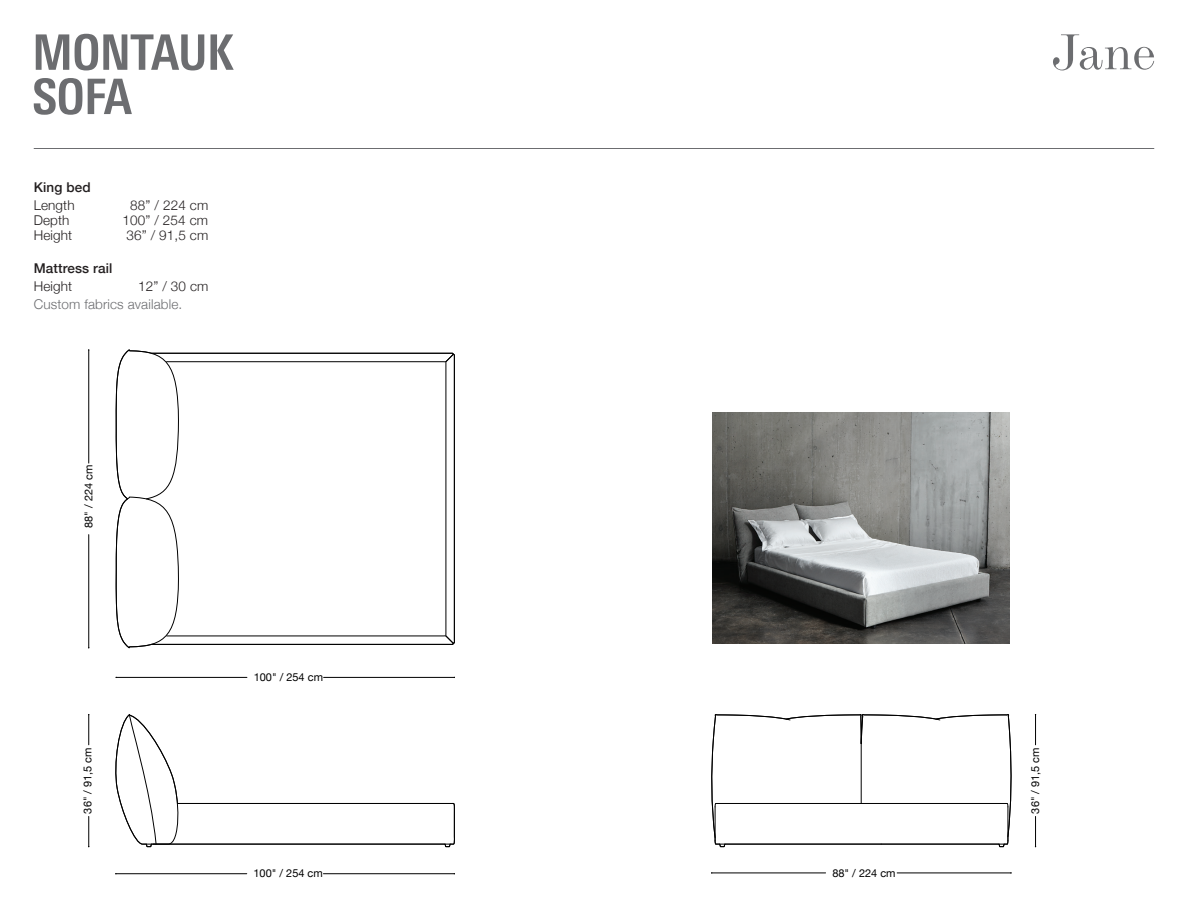
<style>
.page{position:relative;width:1188px;height:918px;background:#fff}
.page>*{position:absolute;margin:0;border:0;box-sizing:border-box;transform-origin:0 0}
.t1{font:expanded 51.45px "Modern MT Pro";color:#6c6d70}
.t2{font:300 13.5px "Helvetica Neue";letter-spacing:.01em;color:#231f20}
.t3{font:300 13.5px "Helvetica Neue";letter-spacing:.01em;color:#6c6d70}
.t4{font:500 13.5px "Helvetica Neue";letter-spacing:.01em;color:#231f20}
.t5{font:10.95px "Helvetica Neue";color:#000}
</style>
<div class="page">
<svg style="left:34px;top:78px;width:98px;height:37px"></svg>
<svg style="left:36px;top:34px;width:198px;height:36px"></svg>
<hr style="left:34px;top:148px;width:1120px;height:1px;background:#6c6d70">
<hr style="left:88px;top:535px;width:1px;height:113px;background:#000">
<hr style="left:88px;top:350px;width:1px;height:113px;background:#000">
<hr style="left:88px;top:816px;width:1px;height:31px;background:#000">
<hr style="left:88px;top:715px;width:1px;height:30px;background:#000">
<svg style="left:115px;top:349px;width:340px;height:299px"></svg>
<hr style="left:116px;top:873px;width:131px;height:1px;background:#000">
<hr style="left:323px;top:873px;width:131px;height:1px;background:#000">
<hr style="left:116px;top:677px;width:131px;height:1px;background:#000">
<hr style="left:324px;top:677px;width:130px;height:1px;background:#000">
<svg style="left:115px;top:714px;width:340px;height:133px"></svg>
<hr style="left:1035px;top:816px;width:1px;height:31px;background:#000">
<hr style="left:1035px;top:715px;width:1px;height:30px;background:#000">
<svg style="left:711px;top:714px;width:301px;height:134px"></svg>
<hr style="left:712px;top:873px;width:114px;height:1px;background:#000">
<hr style="left:897px;top:873px;width:114px;height:1px;background:#000">
<img style="left:712px;top:413px;width:298px;height:231px">
<p class="t4" style="left:34px;top:177px;width:58px">King bed</p>
<p class="t2" style="left:34px;top:195px;width:42px">Length</p>
<p class="t2" style="left:130px;top:195px;width:80px">88” / 224 cm</p>
<p class="t2" style="left:34px;top:210px;width:37px">Depth</p>
<p class="t2" style="left:123px;top:210px;width:87px">100” / 254 cm</p>
<p class="t2" style="left:34px;top:225px;width:40px">Height</p>
<p class="t2" style="left:126px;top:225px;width:83px">36” / 91,5 cm</p>
<p class="t4" style="left:34px;top:258px;width:80px">Mattress rail</p>
<p class="t2" style="left:34px;top:276px;width:40px">Height</p>
<p class="t2" style="left:138px;top:276px;width:72px">12” / 30 cm</p>
<p class="t3" style="left:34px;top:294px;width:150px">Custom fabrics available.</p>
<p class="t5" style="left:81px;top:528px;width:65px;rotate:-90deg">88" / 224 cm</p>
<p class="t5" style="left:80px;top:814px;width:68px;rotate:-90deg">36" / 91,5 cm</p>
<p class="t5" style="left:254px;top:669px;width:71px">100" / 254 cm</p>
<p class="t5" style="left:254px;top:866px;width:71px">100" / 254 cm</p>
<h1 class="t1" style="left:1051px;top:21px;width:106px">Jane</h1>
<p class="t5" style="left:832px;top:865px;width:65px">88" / 224 cm</p>
<p class="t5" style="left:1027px;top:814px;width:68px;rotate:-90deg">36" / 91,5 cm</p>
</div>
